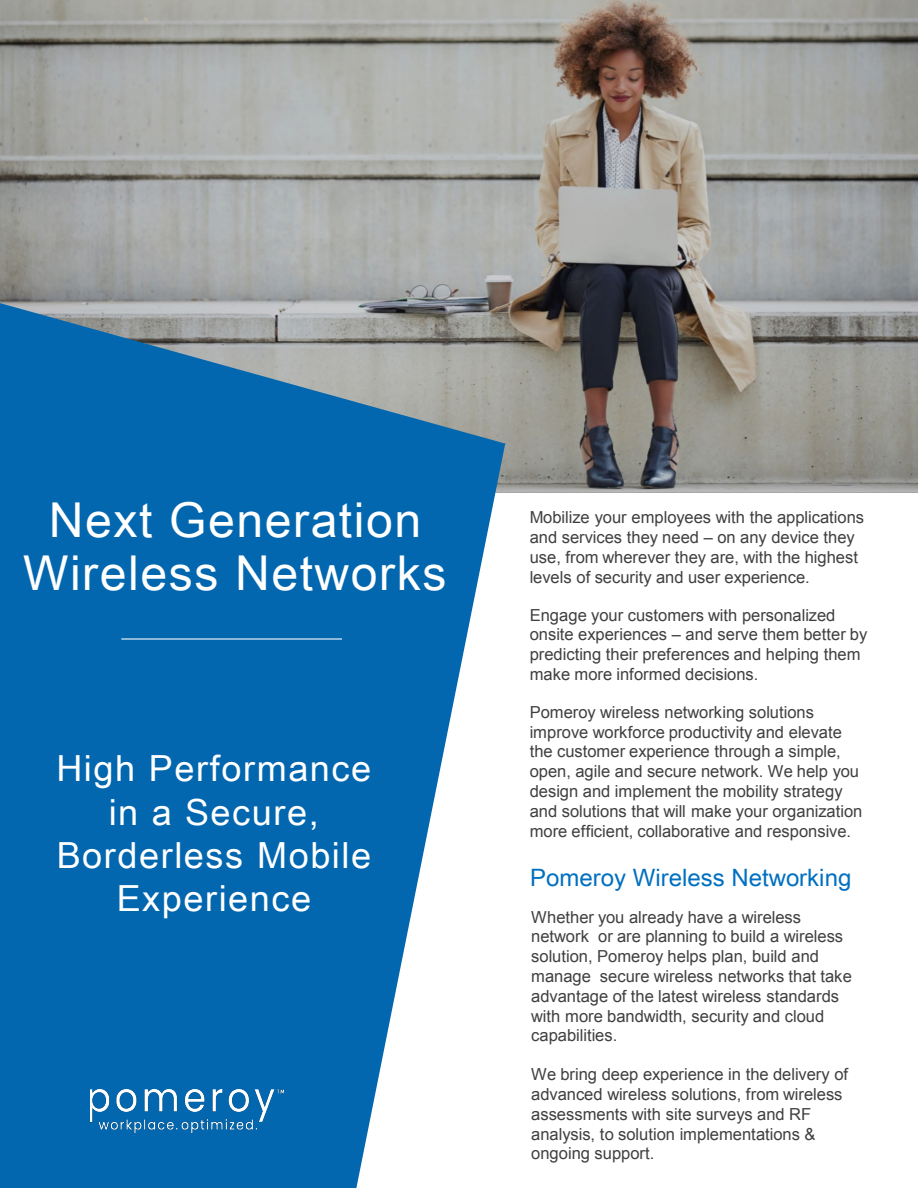
<style>
.page{position:relative;width:918px;height:1188px;background:#fff}
.page>*{position:absolute;margin:0;border:0;box-sizing:border-box;transform-origin:0 0}
.t1{font:48px/52.7px "Arial Unicode MS";letter-spacing:.035em;color:#fff;text-align:center}
.t2{font:36px/43.2px "Arial Unicode MS";letter-spacing:.045em;color:#fff;text-align:center}
.t3{font:24px "Arial Unicode MS";color:#0070c0}
.t4{font:16.5px/19.8px "Arial";color:#404040}
</style>
<div class="page">
<img style="left:0;top:0;width:918px;height:492px">
<svg style="left:0;top:303px;width:506px;height:66px;background:#7b93a2"></svg>
<svg style="left:0;top:369px;width:506px;height:124px;background:#3079ac"></svg>
<svg style="left:0;top:444px;width:505px;height:744px;background:#287dba"></svg>
<hr style="left:121px;top:638px;width:221px;height:2px;background:#fff">
<img style="left:90px;top:1089px;width:194px;height:43px">
<h2 class="t1" style="left:23px;top:493px;width:425px">Next Generation<br>Wireless Networks</h2>
<p class="t4" style="left:530px;top:508px;width:336px">Mobilize your employees with the applications</p>
<p class="t4" style="left:530px;top:528px;width:330px">and services they need – on any device they use, from wherever they are, with the highest levels of security and user experience.</p>
<p class="t4" style="left:530px;top:605px;width:339px">Engage your customers with personalized onsite experiences – and serve them better by predicting their preferences and helping them make more informed decisions.</p>
<p class="t4" style="left:530px;top:702px;width:334px">Pomeroy wireless networking solutions improve workforce productivity and elevate the customer experience through a simple, open, agile and secure network. We help you design and implement the mobility strategy and solutions that will make your organization more efficient, collaborative and responsive.</p>
<p class="t3" style="left:530px;top:860px;width:323px">Pomeroy Wireless Networking</p>
<p class="t4" style="left:531px;top:907px;width:322px">Whether you already have a wireless network or are planning to build a wireless solution, Pomeroy helps plan, build and manage secure wireless networks that take advantage of the latest wireless standards with more bandwidth, security and cloud capabilities.</p>
<p class="t4" style="left:531px;top:1065px;width:318px">We bring deep experience in the delivery of advanced wireless solutions, from wireless assessments with site surveys and RF analysis, to solution implementations &amp; ongoing support.</p>
<p class="t2" style="left:56px;top:746px;width:316px">High Performance in a Secure,<br>Borderless Mobile<br>Experience</p>
</div>
